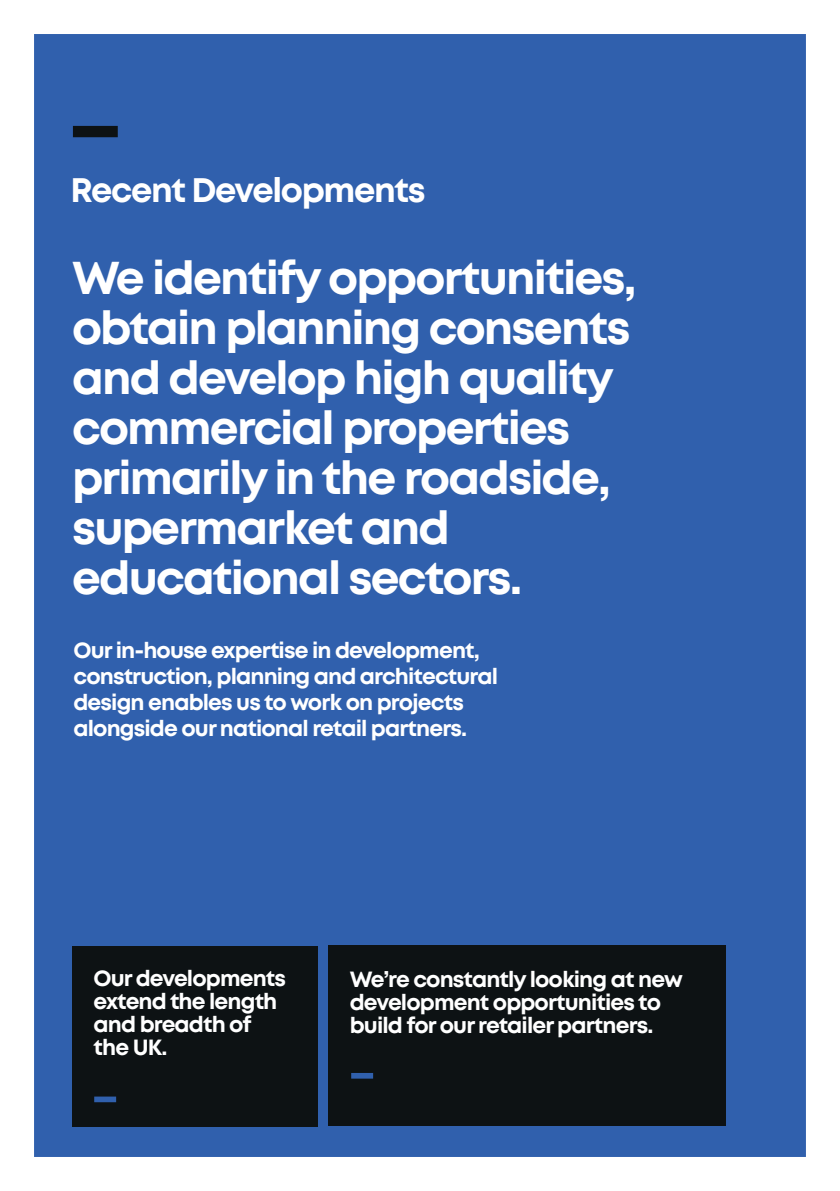
<style>
.page{position:relative;width:840px;height:1191px;background:#fff}
.page>*{position:absolute;margin:0;border:0;box-sizing:border-box;transform-origin:0 0}
.t1{font:700 46px/50px "Mont";letter-spacing:-.04em;color:#fff}
.t2{font:700 34px "Mont";letter-spacing:-.04em;color:#fff}
.t3{font:700 22px/26px "Mont";letter-spacing:-.04em;color:#fff}
</style>
<div class="page">
<div style="left:17px;top:17px;width:805px;height:1157px;background:#3060ad"></div>
<div style="left:0;top:0;width:839px;height:1191px;border:34px solid #fff"></div>
<div style="left:72px;top:945px;width:245px;height:181px;background:#0d1214"></div>
<div style="left:94px;top:1096px;width:22px;height:6px;background:#3060ad"></div>
<div style="left:73px;top:126px;width:45px;height:11px;background:#0d1214"></div>
<div style="left:328px;top:945px;width:397px;height:180px;background:#0d1214"></div>
<div style="left:351px;top:1073px;width:22px;height:5px;background:#3060ad"></div>
<p class="t2" style="left:70px;top:168px;width:356px">Recent Developments</p>
<p class="t1" style="left:72px;top:253px;width:565px">We identify opportunities, obtain planning consents and develop high quality commercial properties primarily in the roadside, supermarket and</p>
<p class="t1" style="left:72px;top:553px;width:451px">educational sectors.</p>
<p class="t3" style="left:73px;top:637px;width:426px">Our in-house expertise in development, construction, planning and architectural design enables us to work on projects alongside our national retail partners.</p>
<p class="t3" style="left:94px;top:966px;width:194px">Our developments</p>
<p class="t3" style="left:94px;top:990px;width:185px;line-height:23px">extend the length and breadth of</p>
<p class="t3" style="left:94px;top:1034px;width:75px">the UK.</p>
<p class="t3" style="left:349px;top:967px;width:334px;line-height:23px">We’re constantly looking at new development opportunities to build for our retailer partners.</p>
</div>
